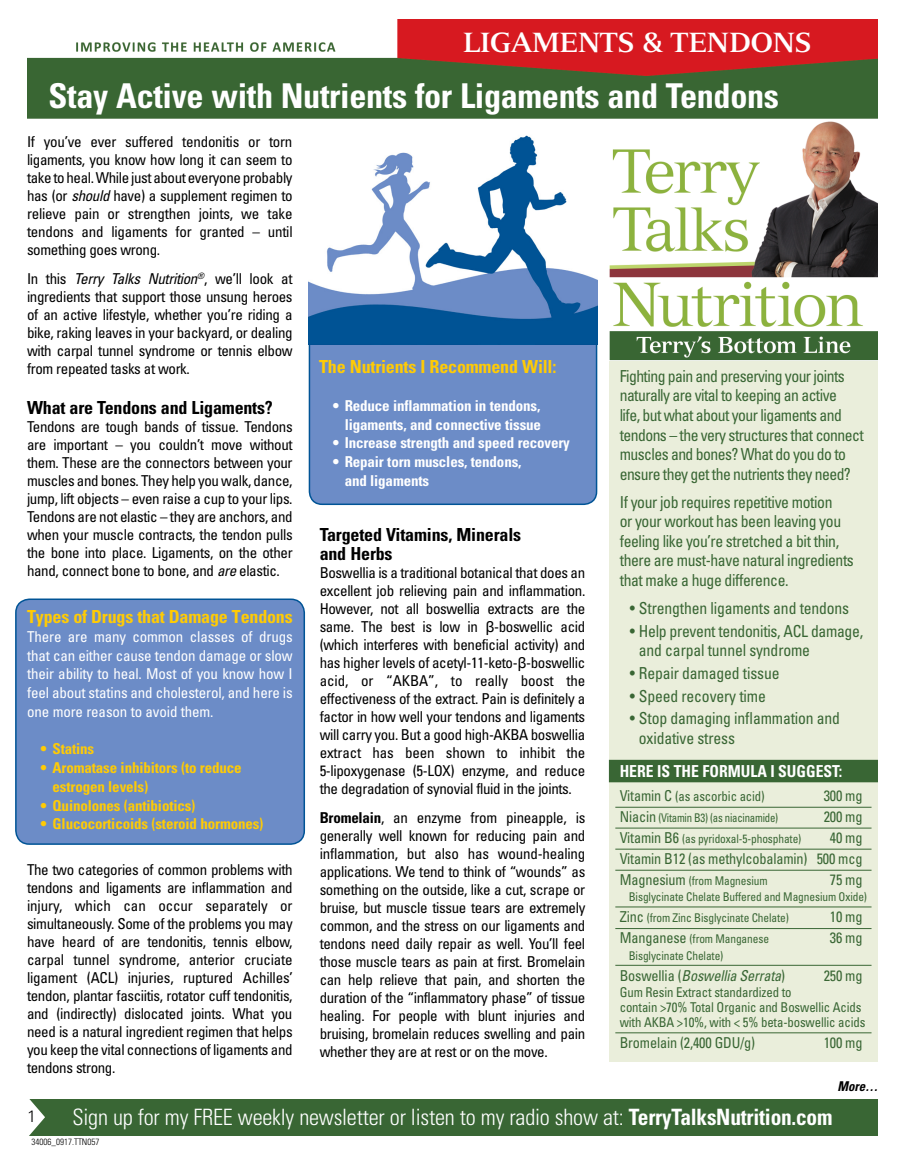
<style>
.page{position:relative;width:905px;height:1175px;background:#fff}
.page>*{position:absolute;margin:0;border:0;box-sizing:border-box;transform-origin:0 0}
.t1{font:700 condensed 34.2px "Univers";letter-spacing:-.01em;color:#fff}
.t2{font:700 27px "Versailles";letter-spacing:-.02em;color:#fff}
.t3{font:300 condensed 22.5px "Univers";letter-spacing:-.01em;color:#fff}
.t4{font:700 condensed 18px/18.8px "Univers";letter-spacing:-.01em;color:#000}
.t5{font:700 condensed 18px "Univers";letter-spacing:-.01em;color:#ffcb05}
.t6{font:condensed 16.5px/19.5px "Univers";letter-spacing:-.025em;color:#396634;scale:.95 1}
.t7{font:700 condensed 16.5px "Univers";color:#fff;scale:.95 1}
.t8{font:300 16.5px "Univers";color:#000}
.t9{font:condensed 15px/18px "Univers";letter-spacing:-.025em;color:#000;text-align:justify}
.t10{font:condensed 15px/18.8px "Univers";letter-spacing:-.01em;color:#fff;text-align:justify}
.t11{font:700 condensed 15px/18.8px "Univers";letter-spacing:-.01em;color:#fff;text-align:right}
.t12{font:700 condensed 15px/18.8px "Univers";letter-spacing:-.01em;color:#ffcb05}
.t13{font:condensed 15px/21px "Univers";letter-spacing:-.01em;color:#396634;text-align:right;scale:.95 1}
.t14{font:italic condensed 15px "Univers";letter-spacing:-.01em;color:#396634;scale:.95 1}
.t15{font:condensed 13.5px/15px "Univers";letter-spacing:-.01em;color:#396634;scale:.95 1}
.t16{font:italic 700 condensed 13.5px "Univers";color:#000;scale:.95 1}
.t17{font:condensed 12px/21px "Univers";letter-spacing:-.01em;color:#396634;scale:.95 1}
.t18{font:condensed 12px "Univers";letter-spacing:-.01em;color:#396634;scale:.9 1}
.t19{font:300 condensed 9px "Univers";color:#000}
.s1{font-style:italic}
.s2{font-family:"Helvetica";font-stretch:normal}
.s3{font-weight:700}
.s4{font-size:15px}
.s5{font-style:normal}
</style>
<div class="page">
<div style="left:609px;top:358px;width:269px;height:703px;background:#eaeedb"></div>
<div style="left:27px;top:1099px;width:851px;height:36px;background:#396634"></div>
<svg style="left:27px;top:1099px;width:18px;height:37px"></svg>
<img style="left:27px;top:19px;width:851px;height:341px">
<div style="left:609px;top:759px;width:269px;height:23px;background:#396634"></div>
<div style="left:16px;top:599px;width:288px;height:245px;background:#6c8cc7;border-radius:14px"></div>
<div style="left:15px;top:598px;width:290px;height:246px;border:2px solid #005496;border-radius:14px"></div>
<div style="left:309px;top:331px;width:287px;height:173px;background:#6c8cc7;border-radius:13px"></div>
<div style="left:309px;top:330px;width:288px;height:175px;border:2px solid #005496;border-radius:13px"></div>
<img style="left:309px;top:134px;width:288px;height:210px">
<hr style="left:615px;top:807px;width:256px;height:1px;background:#396634">
<hr style="left:615px;top:827px;width:256px;height:1px;background:#396634">
<hr style="left:615px;top:849px;width:256px;height:1px;background:#396634">
<hr style="left:615px;top:870px;width:256px;height:1px;background:#396634">
<hr style="left:615px;top:906px;width:256px;height:1px;background:#396634">
<hr style="left:615px;top:928px;width:256px;height:1px;background:#396634">
<hr style="left:615px;top:965px;width:256px;height:1px;background:#396634">
<hr style="left:615px;top:1032px;width:256px;height:1px;background:#396634">
<h2 class="t2" style="left:463px;top:26px;width:350px">LIGAMENTS &amp; TENDONS</h2>
<h1 class="t1" style="left:49px;top:75px;width:732px">Stay Active with Nutrients for Ligaments and Tendons</h1>
<p class="t9" style="left:27px;top:132px;width:267px">If you’ve ever suffered tendonitis or torn ligaments, you know how long it can seem to take to heal. While just about everyone probably has (or <span class="s1">should</span> have) a supplement regimen to relieve pain or strengthen joints, we take tendons and ligaments for granted – until something goes wrong.</p>
<p class="t9" style="left:27px;top:269px;width:267px">In this <span class="s1">Terry Talks Nutrition</span><sup>®</sup>, we’ll look at ingredients that support those unsung heroes of an active lifestyle, whether you’re riding a bike, raking leaves in your backyard, or dealing with carpal tunnel syndrome or tennis elbow from repeated tasks at work.</p>
<p class="t4" style="left:27px;top:398px;width:247px">What are Tendons and Ligaments?</p>
<p class="t9" style="left:27px;top:418px;width:267px">Tendons are tough bands of tissue. Tendons are important – you couldn’t move without them. These are the connectors between your muscles and bones. They help you walk, dance, jump, lift objects – even raise a cup to your lips.<br>Tendons are not elastic – they are anchors, and when your muscle contracts, the tendon pulls the bone into place. Ligaments, on the other hand, connect bone to bone, and <span class="s1">are</span> elastic.</p>
<p class="t5" style="left:27px;top:605px;width:267px">Types of Drugs that Damage Tendons</p>
<p class="t10" style="left:27px;top:627px;width:267px">There are many common classes of drugs that can either cause tendon damage or slow their ability to heal. Most of you know how I feel about statins and cholesterol, and here is one more reason to avoid them.</p>
<p class="t12" style="left:41px;top:739px;width:55px">• Statins</p>
<p class="t12" style="left:53px;top:758px;width:190px;text-indent:-12px">• Aromatase inhibitors (to reduce estrogen levels)</p>
<p class="t12" style="left:41px;top:796px;width:156px">• Quinolones (antibiotics)</p>
<p class="t12" style="left:41px;top:814px;width:224px">• Glucocorticoids (steroid hormones)</p>
<p class="t9" style="left:27px;top:860px;width:267px">The two categories of common problems with tendons and ligaments are inflammation and injury, which can occur separately or simultaneously. Some of the problems you may have heard of are tendonitis, tennis elbow, carpal tunnel syndrome, anterior cruciate ligament (ACL) injuries, ruptured Achilles’ tendon, plantar fasciitis, rotator cuff tendonitis, and (indirectly) dislocated joints. What you need is a natural ingredient regimen that helps you keep the vital connections of ligaments and tendons strong.</p>
<p class="t5" style="left:319px;top:356px;width:239px">The Nutrients I Recommend Will:</p>
<p class="t11" style="left:332px;top:396px;width:210px">• Reduce inflammation in tendons, ligaments, and connective tissue</p>
<p class="t11" style="left:332px;top:433px;width:239px">• Increase strength and speed recovery</p>
<p class="t11" style="left:344px;top:452px;width:178px;text-align:left;text-indent:-12px">• Repair torn muscles, tendons, and ligaments</p>
<p class="t4" style="left:320px;top:525px;width:203px">Targeted Vitamins, Minerals and Herbs</p>
<p class="t9" style="left:320px;top:563px;width:267px">Boswellia is a traditional botanical that does an excellent job relieving pain and inflammation.<br>However, not all boswellia extracts are the same. The best is low in <span class="s2">β</span>-boswellic acid (which interferes with beneficial activity) and has higher levels of acetyl-11-keto-<span class="s2">β</span>-boswellic acid, or “AKBA”, to really boost the effectiveness of the extract. Pain is definitely a factor in how well your tendons and ligaments will carry you. But a good high-AKBA boswellia extract has been shown to inhibit the 5-lipoxygenase (5-LOX) enzyme, and reduce the degradation of synovial fluid in the joints.</p>
<p class="t9" style="left:320px;top:808px;width:267px"><span class="s3">Bromelain</span>, an enzyme from pineapple, is generally well known for reducing pain and inflammation, but also has wound-healing applications. We tend to think of “wounds” as something on the outside, like a cut, scrape or bruise, but muscle tissue tears are extremely common, and the stress on our ligaments and tendons need daily repair as well. You’ll feel those muscle tears as pain at first. Bromelain can help relieve that pain, and shorten the duration of the “inflammatory phase” of tissue healing. For people with blunt injuries and bruising, bromelain reduces swelling and pain whether they are at rest or on the move.</p>
<p class="t6" style="left:619px;top:366px;width:258px">Fighting pain and preserving your joints naturally are vital to keeping an active<br>life, but what about your ligaments and tendons – the very structures that connect muscles and bones? What do you do to ensure they get the nutrients they need?</p>
<p class="t6" style="left:619px;top:492px;width:248px">If your job requires repetitive motion<br>or your workout has been leaving you feeling like you’re stretched a bit thin, there are must-have natural ingredients that make a huge difference.</p>
<p class="t6" style="left:630px;top:598px;width:232px">• Strengthen ligaments and tendons</p>
<p class="t6" style="left:639px;top:620px;width:237px;text-indent:-9px">• Help prevent tendonitis, ACL damage, and carpal tunnel syndrome</p>
<p class="t6" style="left:630px;top:663px;width:159px">• Repair damaged tissue</p>
<p class="t6" style="left:630px;top:685px;width:145px">• Speed recovery time</p>
<p class="t6" style="left:639px;top:708px;width:213px;text-indent:-9px">• Stop damaging inflammation and oxidative stress</p>
<p class="t7" style="left:619px;top:761px;width:236px">HERE IS THE FORMULA I SUGGEST:</p>
<p class="t15" style="left:619px;top:788px;width:154px"><span class="s4">Vitamin C</span> (as ascorbic acid)</p>
<p class="t13" style="left:823px;top:784px;width:42px">300 mg</p>
<p class="t18" style="left:619px;top:810px;width:178px"><span class="s4">Niacin</span> (Vitamin B3) (as niacinamide)</p>
<p class="t13" style="left:823px;top:805px;width:42px">200 mg</p>
<p class="t17" style="left:619px;top:828px;width:193px"><span class="s4">Vitamin B6</span> (as pyridoxal-5-phosphate)</p>
<p class="t13" style="left:619px;top:826px;width:257px">40 mg<br>Vitamin B12 (as methylcobalamin) 500 mcg</p>
<p class="t17" style="left:619px;top:870px;width:157px"><span class="s4">Magnesium</span> (from Magnesium</p>
<p class="t13" style="left:829px;top:868px;width:36px">75 mg</p>
<p class="t17" style="left:619px;top:886px;width:262px;text-indent:9px">Bisglycinate Chelate Buffered and Magnesium Oxide)<br><span class="s4">Zinc</span> (from Zinc Bisglycinate Chelate)</p>
<p class="t13" style="left:829px;top:906px;width:36px">10 mg</p>
<p class="t17" style="left:619px;top:928px;width:159px"><span class="s4">Manganese</span> (from Manganese</p>
<p class="t13" style="left:829px;top:927px;width:36px">36 mg</p>
<p class="t17" style="left:628px;top:945px;width:101px">Bisglycinate Chelate)</p>
<p class="t14" style="left:619px;top:966px;width:176px"><span class="s5">Boswellia (</span>Boswellia Serrata<span class="s5">)</span></p>
<p class="t13" style="left:823px;top:964px;width:42px">250 mg</p>
<p class="t15" style="left:619px;top:985px;width:260px">Gum Resin Extract standardized to<br>contain &gt;70% Total Organic and Boswellic Acids with AKBA &gt;10%, with &lt; 5% beta-boswellic acids</p>
<p class="t13" style="left:619px;top:1032px;width:144px">Bromelain (2,400 GDU/g)</p>
<p class="t13" style="left:823px;top:1032px;width:42px">100 mg</p>
<p class="t16" style="left:837px;top:1078px;width:44px">More…</p>
<h3 class="t3" style="left:72px;top:1103px;width:761px">Sign up for my FREE weekly newsletter or listen to my radio show at: <span class="s3">TerryTalksNutrition.com</span></h3>
<p class="t19" style="left:32px;top:1136px;width:69px">34006_0917.TTN057</p>
<p class="t8" style="left:27px;top:1106px;width:11px">1</p>
</div>
